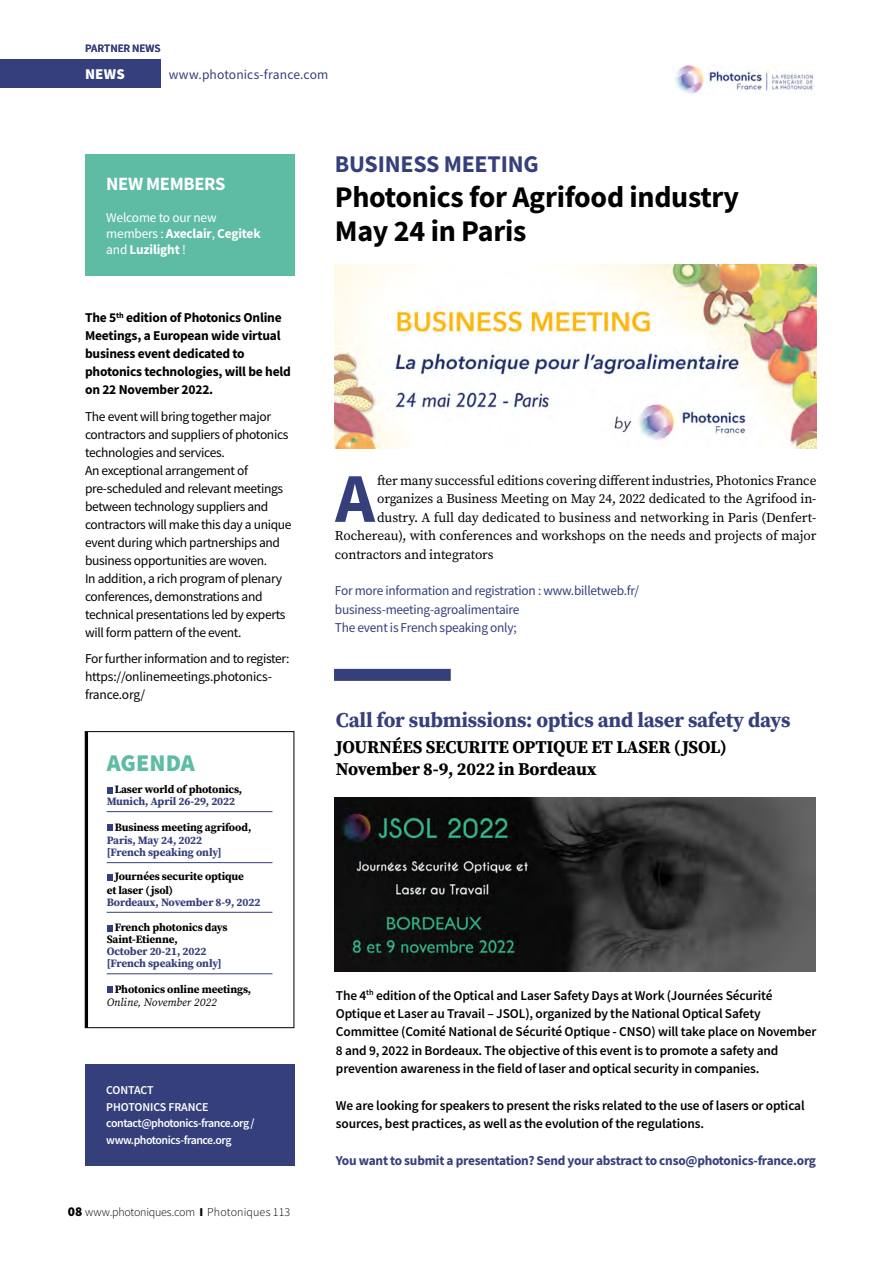
<style>
.page{position:relative;width:893px;height:1263px;background:#fff}
.page>*{position:absolute;margin:0;border:0;box-sizing:border-box;transform-origin:0 0}
.t1{font:700 69.9px "Source Sans Pro";color:#353f7b}
.t2{font:700 30px/34.5px "Source Sans Pro";letter-spacing:-.01em;color:#000}
.t3{font:700 24px "Source Sans Pro";letter-spacing:-.01em;color:#353f7b}
.t4{font:900 24px "Source Sans Pro";color:#5ebca5}
.t5{font:700 21px "Source Serif Pro";letter-spacing:-.01em;color:#353f7b}
.t6{font:700 18.75px "Source Sans Pro";letter-spacing:-.02em;color:#fff}
.t7{font:700 18px/21.6px "Source Serif Pro";letter-spacing:-.01em;color:#000}
.t8{font:900 15px "Source Sans Pro";color:#fff}
.t9{font:13.5px/18px "Source Sans Pro";letter-spacing:-.025em;color:#000}
.t10{font:600 13.5px/18.3px "Source Sans Pro";letter-spacing:-.01em;color:#000}
.t11{font:13.5px "Source Serif Pro";letter-spacing:-.01em;color:#000}
.t12{font:700 13.5px/18px "Source Sans Pro";letter-spacing:-.015em;color:#000}
.t13{font:13.5px/18.3px "Source Sans Pro";letter-spacing:-.02em;color:#353f7b}
.t14{font:700 13.5px "Source Sans Pro";letter-spacing:-.02em;color:#353f7b}
.t15{font:13.5px/16.2px "Source Sans Pro";letter-spacing:-.015em;color:#fff}
.t16{font:13.5px "Source Sans Pro";letter-spacing:.01em;color:#353f7b}
.t17{font:600 12px/16.5px "Source Sans Pro";letter-spacing:-.04em;color:#fff}
.t18{font:300 12px "Source Sans Pro";color:#000}
.t19{font:700 11.25px/13.5px "Source Serif Pro";letter-spacing:-.01em;color:#000}
.t20{font:700 11.25px/12px "Source Serif Pro";letter-spacing:-.01em;color:#353f7b}
.t21{font:italic 11.25px "Source Serif Pro";color:#000}
.t22{font:600 11.25px "Source Sans Pro";letter-spacing:-.005em;color:#353f7b}
.s1{font-weight:700}
.s2{font-weight:900;font-size:13.5px}
.s3{font-weight:900}
</style>
<div class="page">
<div style="left:0;top:59px;width:160px;height:29px;background:#353f7b"></div>
<img style="left:675px;top:65px;width:138px;height:29px">
<img style="left:335px;top:264px;width:481px;height:184px">
<div style="left:334px;top:669px;width:117px;height:12px;background:#353f7b"></div>
<img style="left:335px;top:797px;width:480px;height:175px">
<hr style="left:107px;top:811px;width:165px;height:1px;background:#353f7b">
<hr style="left:107px;top:862px;width:165px;height:1px;background:#353f7b">
<hr style="left:107px;top:912px;width:165px;height:1px;background:#353f7b">
<hr style="left:107px;top:973px;width:165px;height:1px;background:#353f7b">
<svg style="left:107px;top:787px;width:6px;height:6px"></svg>
<svg style="left:107px;top:824px;width:6px;height:6px"></svg>
<svg style="left:107px;top:874px;width:6px;height:6px"></svg>
<svg style="left:107px;top:925px;width:6px;height:6px"></svg>
<svg style="left:107px;top:987px;width:6px;height:6px"></svg>
<div style="left:85px;top:731px;width:209px;height:297px;border:1px solid #000"></div>
<hr style="left:85px;top:732px;width:3px;height:296px;background:#000">
<div style="left:85px;top:154px;width:209px;height:122px;background:#5ebca5"></div>
<div style="left:85px;top:1064px;width:209px;height:101px;background:#353f7b"></div>
<p class="t22" style="left:85px;top:41px;width:77px">PARTNER NEWS</p>
<p class="t8" style="left:85px;top:64px;width:41px">NEWS</p>
<p class="t16" style="left:169px;top:66px;width:161px">www.photonics-france.com</p>
<h3 class="t6" style="left:106px;top:171px;width:121px">NEW MEMBERS</h3>
<p class="t15" style="left:106px;top:209px;width:156px">Welcome to our new members : <span class="s1">Axeclair</span>, <span class="s1">Cegitek </span>and <span class="s1">Luzilight</span> !</p>
<h3 class="t3" style="left:335px;top:148px;width:205px">BUSINESS MEETING</h3>
<h2 class="t2" style="left:335px;top:179px;width:406px">Photonics for Agrifood industry<br>May 24 in Paris</h2>
<p class="t12" style="left:85px;top:309px;width:207px">The 5<sup>th</sup> edition of Photonics Online<br>Meetings, a European wide virtual business event dedicated to photonics technologies, will be held on 22 November 2022.</p>
<p class="t9" style="left:85px;top:407px;width:208px">The event will bring together major contractors and suppliers of photonics technologies and services.<br>An exceptional arrangement of pre-scheduled and relevant meetings between technology suppliers and contractors will make this day a unique event during which partnerships and business opportunities are woven.<br>In addition, a rich program of plenary conferences, demonstrations and technical presentations led by experts will form pattern of the event.</p>
<p class="t9" style="left:85px;top:650px;width:206px">For further information and to register: https://onlinemeetings.photonics&shy;france.org/</p>
<h3 class="t4" style="left:107px;top:746px;width:90px">AGENDA</h3>
<p class="t19" style="left:115px;top:782px;width:129px">Laser world of photonics,</p>
<p class="t20" style="left:107px;top:795px;width:130px">Munich, April 26-29, 2022</p>
<p class="t19" style="left:115px;top:820px;width:138px">Business meeting agrifood,</p>
<p class="t20" style="left:107px;top:834px;width:116px">Paris, May 24, 2022 [French speaking only]</p>
<p class="t19" style="left:107px;top:869px;width:139px;text-indent:8px">Journées securite optique et laser ( jsol)</p>
<p class="t20" style="left:107px;top:896px;width:155px">Bordeaux, November 8-9, 2022</p>
<p class="t19" style="left:107px;top:921px;width:123px;line-height:12px;text-indent:8px">French photonics days<br>Saint-Etienne,</p>
<p class="t20" style="left:107px;top:945px;width:116px">October 20-21, 2022 [French speaking only]</p>
<p class="t19" style="left:115px;top:982px;width:138px">Photonics online meetings,</p>
<p class="t21" style="left:107px;top:996px;width:112px">Online, November 2022</p>
<p class="t17" style="left:106px;top:1082px;width:150px">CONTACT<br>PHOTONICS FRANCE contact@photonics-france.org / www.photonics-france.org</p>
<p class="t18" style="left:68px;top:1205px;width:224px"><span class="s2">08</span> www.photoniques.com <span class="s3">I</span> Photoniques 113</p>
<h1 class="t1" style="left:335px;top:451px;width:41px">A</h1>
<p class="t11" style="left:377px;top:472px;width:441px">fter many successful editions covering different industries, Photonics France</p>
<p class="t11" style="left:377px;top:490px;width:441px">organizes a Business Meeting on May 24, 2022 dedicated to the Agrifood in-</p>
<p class="t11" style="left:377px;top:508px;width:441px">dustry. A full day dedicated to business and networking in Paris (Denfert-</p>
<p class="t11" style="left:335px;top:527px;width:483px">Rochereau), with conferences and workshops on the needs and projects of major</p>
<p class="t11" style="left:335px;top:545px;width:160px">contractors and integrators</p>
<p class="t13" style="left:335px;top:582px;width:306px">For more information and registration : www.billetweb.fr/ business-meeting-agroalimentaire<br>The event is French speaking only;</p>
<h3 class="t5" style="left:336px;top:706px;width:456px">Call for submissions: optics and laser safety days</h3>
<h3 class="t7" style="left:336px;top:736px;width:392px">JOURNÉES SECURITE OPTIQUE ET LASER (JSOL)<br>November 8-9, 2022 in Bordeaux</h3>
<p class="t10" style="left:336px;top:986px;width:482px">The 4<sup>th</sup> edition of the Optical and Laser Safety Days at Work (Journées Sécurité Optique et Laser au Travail – JSOL), organized by the National Optical Safety Committee (Comité National de Sécurité Optique - CNSO) will take place on November 8 and 9, 2022 in Bordeaux. The objective of this event is to promote a safety and prevention awareness in the field of laser and optical security in companies.</p>
<p class="t10" style="left:336px;top:1096px;width:470px">We are looking for speakers to present the risks related to the use of lasers or optical sources, best practices, as well as the evolution of the regulations.</p>
<p class="t14" style="left:336px;top:1151px;width:482px">You want to submit a presentation? Send your abstract to cnso@photonics-france.org</p>
</div>
